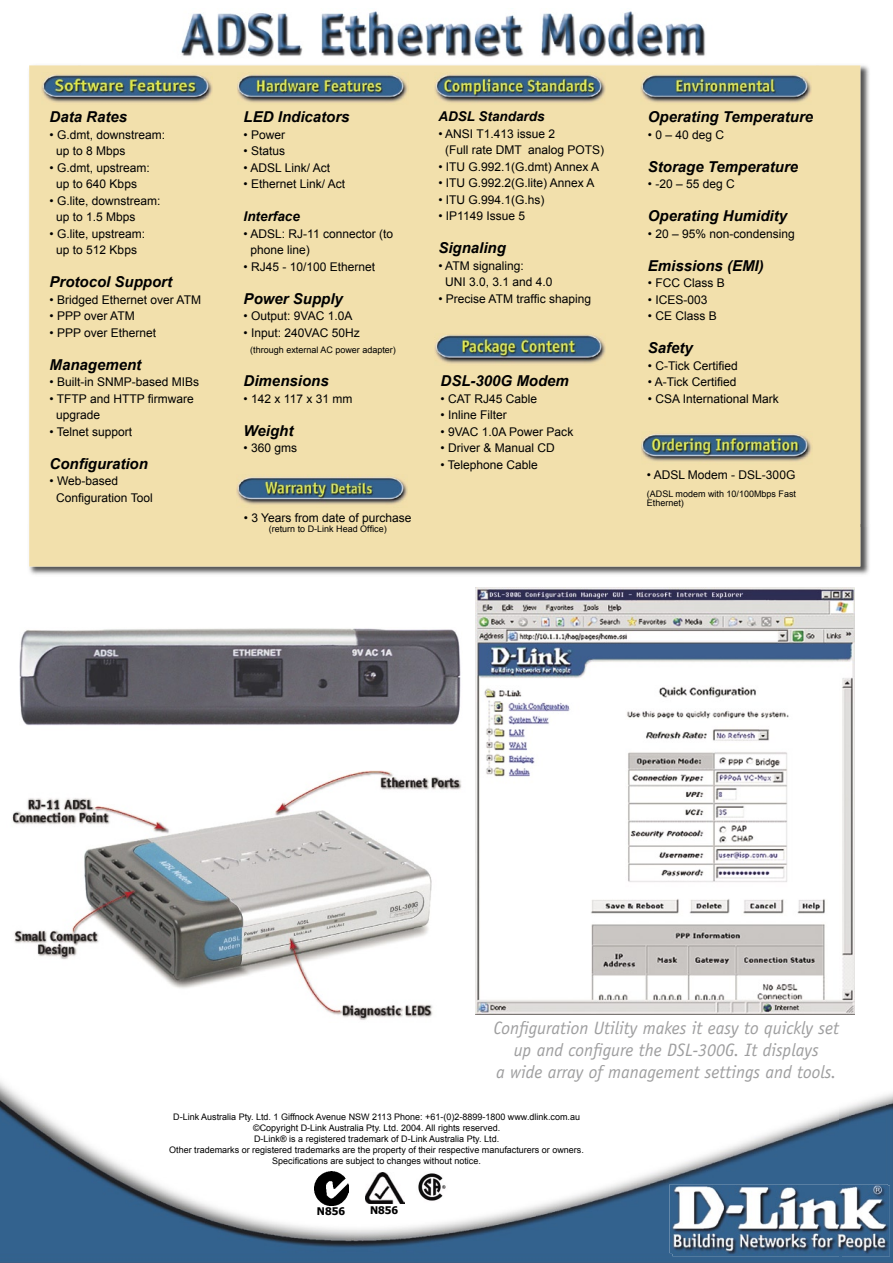
<style>
.page{position:relative;width:893px;height:1263px;background:#fff}
.page>*{position:absolute;margin:0;border:0;box-sizing:border-box;transform-origin:0 0}
.t1{font:italic 18px/21.6px "Officina Sans";color:#9e9e9f;text-align:center}
.t2{font:italic 700 15px "Arial";color:#000}
.t3{font:italic 700 13.5px "Arial";color:#000}
.t4{font:12px/16.5px "Arial";color:#000}
.t5{font:700 10.5px "Tahoma";color:#000}
.t6{font:9px/10.8px "Arial";color:#000;text-align:center}
</style>
<div class="page">
<img style="left:0;top:1081px;width:893px;height:182px">
<img style="left:672px;top:1185px;width:218px;height:71px">
<img style="left:670px;top:1184px;width:218px;height:69px">
<img style="left:672px;top:1185px;width:216px;height:68px">
<img style="left:29px;top:526px;width:840px;height:49px">
<img style="left:860px;top:65px;width:9px;height:461px">
<div style="left:29px;top:65px;width:831px;height:501px;background:#f2e0ac"></div>
<img style="left:181px;top:11px;width:524px;height:46px">
<img style="left:12px;top:770px;width:450px;height:250px">
<img style="left:476px;top:588px;width:378px;height:426px">
<img style="left:42px;top:73px;width:171px;height:32px">
<img style="left:314px;top:1171px;width:34px;height:35px">
<img style="left:366px;top:1172px;width:38px;height:32px">
<img style="left:416px;top:1171px;width:32px;height:31px">
<img style="left:238px;top:73px;width:170px;height:32px">
<img style="left:435px;top:73px;width:171px;height:32px">
<img style="left:641px;top:73px;width:171px;height:32px">
<img style="left:435px;top:333px;width:171px;height:33px">
<img style="left:641px;top:432px;width:171px;height:32px">
<img style="left:237px;top:475px;width:171px;height:32px">
<img style="left:19px;top:628px;width:442px;height:97px">
<p class="t2" style="left:50px;top:107px;width:79px">Data Rates</p>
<p class="t4" style="left:56px;top:126px;width:110px;text-indent:-7px">• G.dmt, downstream: up to 8 Mbps</p>
<p class="t4" style="left:50px;top:159px;width:102px;text-align:center">• G.dmt, upstream: up to 640 Kbps</p>
<p class="t4" style="left:56px;top:192px;width:106px;text-indent:-7px">• G.lite, downstream: up to 1.5 Mbps</p>
<p class="t4" style="left:50px;top:225px;width:97px;text-align:center">• G.lite, upstream: up to 512 Kbps</p>
<p class="t2" style="left:50px;top:272px;width:124px">Protocol Support</p>
<p class="t4" style="left:50px;top:291px;width:153px">• Bridged Ethernet over ATM</p>
<p class="t4" style="left:50px;top:308px;width:87px">• PPP over ATM</p>
<p class="t4" style="left:50px;top:324px;width:108px">• PPP over Ethernet</p>
<p class="t2" style="left:50px;top:355px;width:93px">Management</p>
<p class="t4" style="left:50px;top:374px;width:151px">• Built-in SNMP-based MIBs</p>
<p class="t4" style="left:56px;top:390px;width:139px;text-indent:-7px">• TFTP and HTTP firmware upgrade</p>
<p class="t4" style="left:50px;top:423px;width:84px">• Telnet support</p>
<p class="t2" style="left:50px;top:454px;width:100px">Configuration</p>
<p class="t4" style="left:56px;top:473px;width:98px;text-indent:-7px">• Web-based<br>Configuration Tool</p>
<p class="t2" style="left:244px;top:107px;width:107px">LED Indicators</p>
<p class="t4" style="left:244px;top:126px;width:43px">• Power</p>
<p class="t4" style="left:244px;top:143px;width:43px">• Status</p>
<p class="t4" style="left:244px;top:159px;width:88px">• ADSL Link/ Act</p>
<p class="t4" style="left:244px;top:176px;width:103px">• Ethernet Link/ Act</p>
<p class="t3" style="left:244px;top:208px;width:58px">Interface</p>
<p class="t4" style="left:250px;top:225px;width:144px;text-indent:-7px">• ADSL: RJ-11 connector (to phone line)</p>
<p class="t4" style="left:244px;top:258px;width:133px">• RJ45 - 10/100 Ethernet</p>
<p class="t2" style="left:244px;top:289px;width:101px">Power Supply</p>
<p class="t4" style="left:244px;top:308px;width:110px">• Output: 9VAC 1.0A</p>
<p class="t4" style="left:244px;top:324px;width:118px">• Input: 240VAC 50Hz</p>
<p class="t6" style="left:250px;top:345px;width:147px">(through external AC power adapter)</p>
<p class="t2" style="left:244px;top:371px;width:87px">Dimensions</p>
<p class="t4" style="left:244px;top:390px;width:110px">• 142 x 117 x 31 mm</p>
<p class="t2" style="left:244px;top:421px;width:51px">Weight</p>
<p class="t4" style="left:244px;top:440px;width:55px">• 360 gms</p>
<p class="t4" style="left:244px;top:510px;width:169px">• 3 Years from date of purchase</p>
<p class="t6" style="left:269px;top:524px;width:120px">(return to D-Link Head Office)</p>
<p class="t3" style="left:438px;top:108px;width:108px">ADSL Standards</p>
<p class="t4" style="left:445px;top:125px;width:161px;text-indent:-7px">• ANSI T1.413 issue 2<br>(Full rate DMT analog POTS)</p>
<p class="t4" style="left:438px;top:158px;width:162px">• ITU G.992.1(G.dmt) Annex A</p>
<p class="t4" style="left:438px;top:175px;width:158px">• ITU G.992.2(G.lite) Annex A</p>
<p class="t4" style="left:438px;top:191px;width:108px">• ITU G.994.1(G.hs)</p>
<p class="t4" style="left:438px;top:208px;width:88px">• IP1149 Issue 5</p>
<p class="t2" style="left:438px;top:238px;width:69px">Signaling</p>
<p class="t4" style="left:445px;top:257px;width:109px;text-indent:-7px">• ATM signaling:<br>UNI 3.0, 3.1 and 4.0</p>
<p class="t4" style="left:438px;top:290px;width:154px">• Precise ATM traffic shaping</p>
<p class="t2" style="left:441px;top:371px;width:130px">DSL-300G Modem</p>
<p class="t4" style="left:441px;top:390px;width:98px">• CAT RJ45 Cable</p>
<p class="t4" style="left:441px;top:407px;width:68px">• Inline Filter</p>
<p class="t4" style="left:441px;top:423px;width:134px">• 9VAC 1.0A Power Pack</p>
<p class="t4" style="left:441px;top:440px;width:116px">• Driver &amp; Manual CD</p>
<p class="t4" style="left:441px;top:456px;width:99px">• Telephone Cable</p>
<p class="t2" style="left:648px;top:107px;width:167px">Operating Temperature</p>
<p class="t4" style="left:648px;top:126px;width:78px">• 0 – 40 deg C</p>
<p class="t2" style="left:648px;top:157px;width:152px">Storage Temperature</p>
<p class="t4" style="left:648px;top:176px;width:88px">• -20 – 55 deg C</p>
<p class="t2" style="left:648px;top:206px;width:141px">Operating Humidity</p>
<p class="t4" style="left:648px;top:225px;width:148px">• 20 – 95% non-condensing</p>
<p class="t2" style="left:648px;top:256px;width:117px">Emissions (EMI)</p>
<p class="t4" style="left:648px;top:275px;width:78px">• FCC Class B</p>
<p class="t4" style="left:648px;top:291px;width:61px">• ICES-003</p>
<p class="t4" style="left:648px;top:308px;width:70px">• CE Class B</p>
<p class="t2" style="left:648px;top:338px;width:47px">Safety</p>
<p class="t4" style="left:648px;top:357px;width:91px">• C-Tick Certified</p>
<p class="t4" style="left:648px;top:374px;width:90px">• A-Tick Certified</p>
<p class="t4" style="left:648px;top:390px;width:132px">• CSA International Mark</p>
<p class="t4" style="left:647px;top:466px;width:150px">• ADSL Modem - DSL-300G</p>
<p class="t6" style="left:647px;top:489px;width:151px;line-height:9px;text-align:left">(ADSL modem with 10/100Mbps Fast<br>Ethernet)</p>
<h1 class="t1" style="left:494px;top:1017px;width:347px">Configuration Utility makes it easy to quickly set up and configure the DSL-300G. It displays<br>a wide array of management settings and tools.</h1>
<p class="t6" style="left:169px;top:1112px;width:416px">D-Link Australia Pty. Ltd. 1 Giffnock Avenue NSW 2113 Phone: +61-(0)2-8899-1800 www.dlink.com.au ©Copyright D-Link Australia Pty. Ltd. 2004. All rights reserved.<br>D-Link® is a registered trademark of D-Link Australia Pty. Ltd.<br>Other trademarks or registered trademarks are the property of their respective manufacturers or owners.<br>Specifications are subject to changes without notice.</p>
<p class="t5" style="left:317px;top:1204px;width:30px">N856</p>
<p class="t5" style="left:370px;top:1202px;width:30px">N856</p>
</div>
